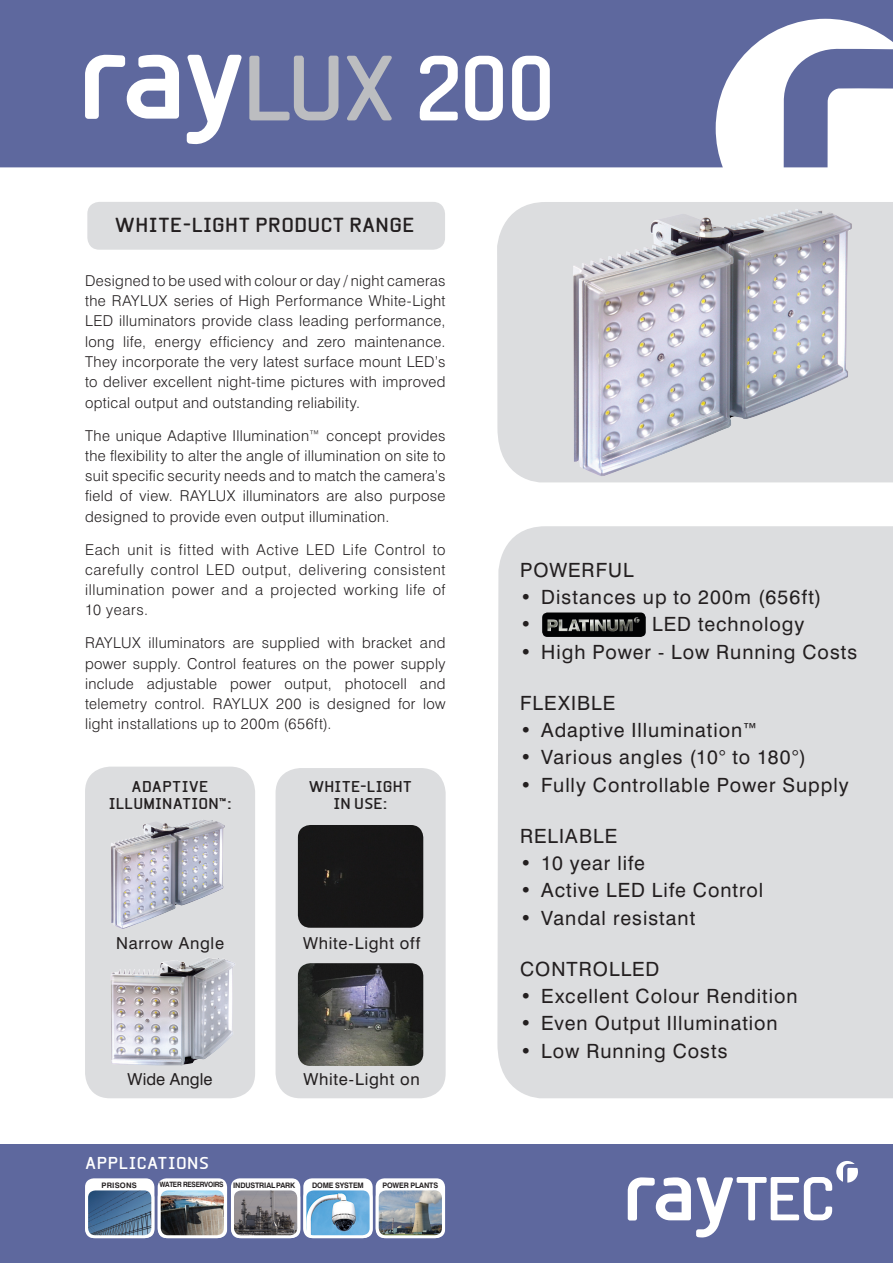
<style>
.page{position:relative;width:893px;height:1263px;background:#fff}
.page>*{position:absolute;margin:0;border:0;box-sizing:border-box;transform-origin:0 0}
.t1{font:700 88.5px "Beta Sans";letter-spacing:-.05em;color:#bcbdc0}
.t2{font:19.65px/27.3px "Swiss 721 BT";letter-spacing:.05em;color:#231f20}
.t3{font:700 19.5px "Beta Sans";letter-spacing:.02em;color:#231f20}
.t4{font:16.5px "Swiss 721 BT";letter-spacing:.04em;color:#231f20}
.t5{font:700 16.5px "Beta Sans";letter-spacing:.03em;color:#fff}
.t6{font:16.5px "Swiss 721 BT";color:#231f20}
.t7{font:300 15px/20.2px "Swiss 721 BT";letter-spacing:.025em;color:#231f20;text-align:justify}
.t8{font:700 15px/16.5px "Beta Sans";letter-spacing:.015em;color:#231f20;text-align:center}
.t9{font:700 7.5px "Swiss 721 BT";letter-spacing:-.02em;color:#231f20;scale:.95 1}
.t10{font:700 7.5px "Swiss 721 BT";letter-spacing:.02em;color:#231f20}
.t11{font:700 7.35px "Swiss 721 BT";letter-spacing:-.04em;color:#231f20;scale:.9 1}
.s1{color:#fff}
</style>
<div class="page">
<svg style="left:497px;top:202px;width:396px;height:280px;background:#dddee0"></svg>
<div style="left:497px;top:526px;width:396px;height:572px;background:#dcdddf"></div>
<div style="left:87px;top:202px;width:358px;height:48px;background:#dcdddf;border-radius:12px"></div>
<svg style="left:0;top:0;width:893px;height:167px;background:#7079a9"></svg>
<svg style="left:85px;top:54px;width:94px;height:65px"></svg>
<svg style="left:187px;top:55px;width:55px;height:90px"></svg>
<img style="left:573px;top:209px;width:279px;height:267px">
<svg style="left:542px;top:612px;width:104px;height:25px;background:#1f2020"></svg>
<img style="left:579px;top:617px;width:60px;height:14px">
<div style="left:0;top:1144px;width:893px;height:119px;background:#5e689e"></div>
<svg style="left:628px;top:1161px;width:230px;height:77px"></svg>
<div style="left:85px;top:767px;width:170px;height:331px;background:#dcdddf;border-radius:25px"></div>
<div style="left:276px;top:768px;width:170px;height:330px;background:#dcdddf;border-radius:25px"></div>
<img style="left:298px;top:963px;width:125px;height:103px">
<div style="left:298px;top:825px;width:125px;height:103px;background:#171617"></div>
<img style="left:111px;top:820px;width:114px;height:109px">
<img style="left:111px;top:958px;width:124px;height:107px">
<div style="left:85px;top:1178px;width:69px;height:60px;background:#fff;border-radius:9px"></div>
<img style="left:87px;top:1191px;width:66px;height:46px">
<div style="left:85px;top:1187px;width:69px;height:51px;border:3px solid #fff;border-radius:9px"></div>
<div style="left:158px;top:1178px;width:69px;height:60px;background:#fff;border-radius:9px"></div>
<img style="left:159px;top:1191px;width:66px;height:46px">
<div style="left:158px;top:1187px;width:69px;height:51px;border:3px solid #fff;border-radius:9px"></div>
<div style="left:231px;top:1178px;width:69px;height:60px;background:#fff;border-radius:9px"></div>
<img style="left:233px;top:1191px;width:66px;height:46px">
<div style="left:231px;top:1187px;width:69px;height:51px;border:3px solid #fff;border-radius:9px"></div>
<div style="left:376px;top:1178px;width:69px;height:60px;background:#fff;border-radius:9px"></div>
<img style="left:377px;top:1191px;width:66px;height:46px">
<div style="left:376px;top:1187px;width:69px;height:51px;border:3px solid #fff;border-radius:9px"></div>
<div style="left:303px;top:1178px;width:70px;height:60px;background:#fff;border-radius:9px"></div>
<img style="left:305px;top:1191px;width:66px;height:46px">
<div style="left:303px;top:1187px;width:70px;height:51px;border:3px solid #fff;border-radius:9px"></div>
<h1 class="t1" style="left:243px;top:37px;width:315px">LUX <span class="s1">200</span></h1>
<h3 class="t3" style="left:115px;top:214px;width:301px">WHITE-LIGHT PRODUCT RANGE</h3>
<p class="t7" style="left:85px;top:270px;width:362px">Designed to be used with colour or day / night cameras the RAYLUX series of High Performance White-Light LED illuminators provide class leading performance, long life, energy efficiency and zero maintenance.<br>They incorporate the very latest surface mount LED’s to deliver excellent night-time pictures with improved optical output and outstanding reliability.</p>
<p class="t7" style="left:85px;top:425px;width:362px">The unique Adaptive Illumination™ concept provides the flexibility to alter the angle of illumination on site to suit specific security needs and to match the camera’s field of view. RAYLUX illuminators are also purpose designed to provide even output illumination.</p>
<p class="t7" style="left:85px;top:539px;width:362px">Each unit is fitted with Active LED Life Control to carefully control LED output, delivering consistent illumination power and a projected working life of 10 years.</p>
<p class="t7" style="left:85px;top:633px;width:362px">RAYLUX illuminators are supplied with bracket and power supply. Control features on the power supply include adjustable power output, photocell and telemetry control. RAYLUX 200 is designed for low light installations up to 200m (656ft).</p>
<p class="t8" style="left:109px;top:778px;width:124px">ADAPTIVE<br>ILLUMINATION™:</p>
<p class="t8" style="left:309px;top:778px;width:105px">WHITE-LIGHT<br>IN USE:</p>
<p class="t4" style="left:116px;top:933px;width:109px">Narrow Angle</p>
<p class="t4" style="left:303px;top:933px;width:119px">White-Light off</p>
<p class="t6" style="left:128px;top:1069px;width:86px">Wide Angle</p>
<p class="t4" style="left:303px;top:1069px;width:118px">White-Light on</p>
<p class="t5" style="left:85px;top:1153px;width:125px">APPLICATIONS</p>
<p class="t10" style="left:102px;top:1180px;width:37px">PRISONS</p>
<p class="t11" style="left:160px;top:1180px;width:73px">WATER RESERVOIRS</p>
<p class="t9" style="left:233px;top:1180px;width:67px">INDUSTRIAL PARK</p>
<p class="t9" style="left:312px;top:1180px;width:56px">DOME SYSTEM</p>
<p class="t9" style="left:382px;top:1180px;width:60px">POWER PLANTS</p>
<h2 class="t2" style="left:520px;top:556px;width:115px">POWERFUL</h2>
<h2 class="t2" style="left:520px;top:583px;width:303px">• Distances up to 200m (656ft) •</h2>
<h2 class="t2" style="left:652px;top:610px;width:154px">LED technology</h2>
<h2 class="t2" style="left:520px;top:638px;width:339px">• High Power - Low Running Costs</h2>
<h2 class="t2" style="left:520px;top:689px;width:97px">FLEXIBLE</h2>
<h2 class="t2" style="left:520px;top:716px;width:239px">• Adaptive Illumination™</h2>
<h2 class="t2" style="left:520px;top:743px;width:287px">• Various angles (10° to 180°)</h2>
<h2 class="t2" style="left:520px;top:771px;width:330px">• Fully Controllable Power Supply</h2>
<h2 class="t2" style="left:520px;top:822px;width:99px">RELIABLE</h2>
<h2 class="t2" style="left:520px;top:849px;width:126px">• 10 year life</h2>
<h2 class="t2" style="left:520px;top:876px;width:245px">• Active LED Life Control</h2>
<h2 class="t2" style="left:520px;top:904px;width:177px">• Vandal resistant</h2>
<h2 class="t2" style="left:520px;top:955px;width:141px">CONTROLLED</h2>
<h2 class="t2" style="left:520px;top:982px;width:279px">• Excellent Colour Rendition</h2>
<h2 class="t2" style="left:520px;top:1009px;width:259px">• Even Output Illumination</h2>
<h2 class="t2" style="left:520px;top:1037px;width:209px">• Low Running Costs</h2>
</div>
